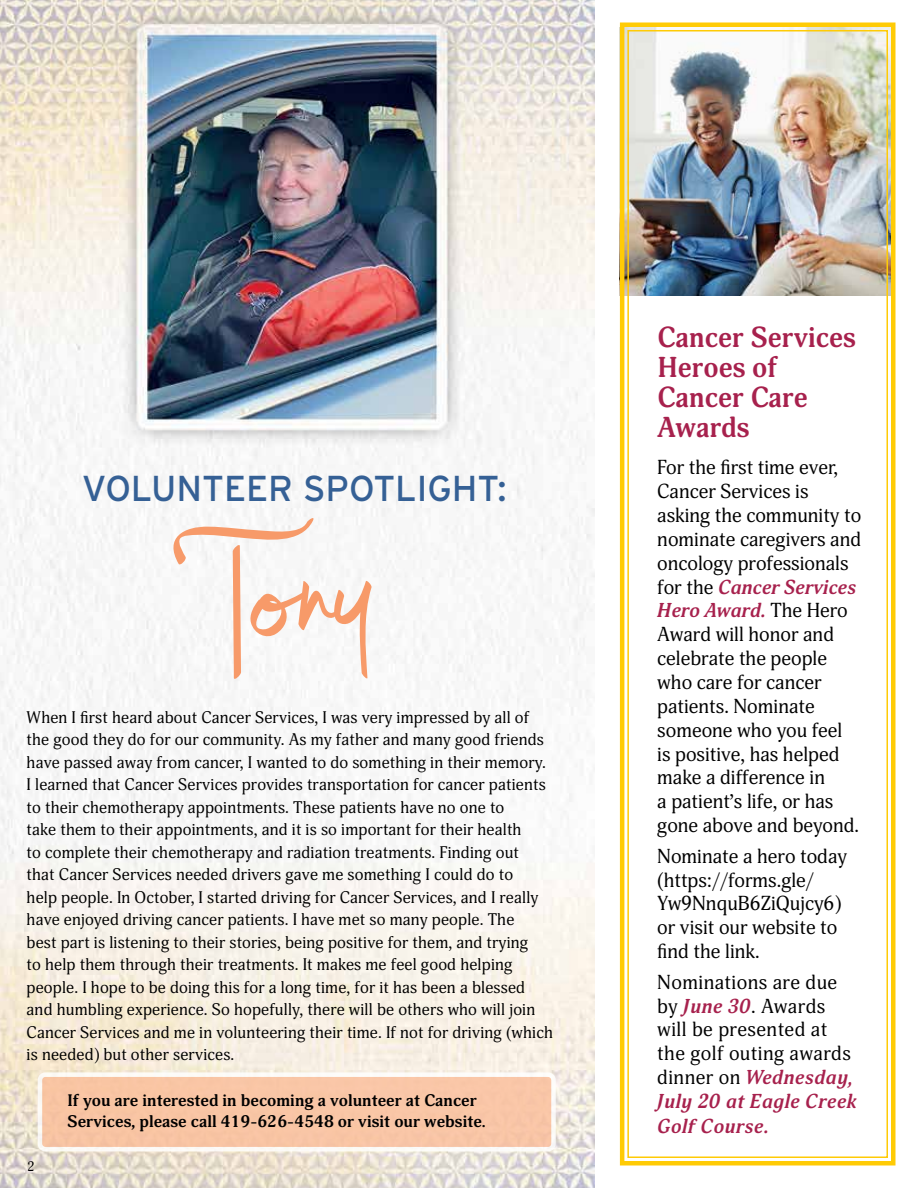
<style>
.page{position:relative;width:918px;height:1188px;background:#fff}
.page>*{position:absolute;margin:0;border:0;box-sizing:border-box;transform-origin:0 0}
.t1{font:91.5px "Bulgatti";color:#f79a69}
.t2{font:36px "Interstate";color:#356095}
.t3{font:700 28.5px/30px "Adonis";color:#a7214d}
.t4{font:19.8px/23.9px "Adonis";color:#000}
.t5{font:19.8px/24.2px "Adonis";letter-spacing:.02em;color:#000}
.t6{font:16.5px/22.5px "Adonis";letter-spacing:.01em;color:#000}
.t7{font:700 16.5px/21px "Adonis";color:#000;scale:1.05 1}
.t8{font:13.5px "Adonis";color:#000}
.s1{font-weight:700;font-style:italic;color:#a7214d}
</style>
<div class="page">
<img style="left:0;top:0;width:594px;height:1188px">
<div style="left:40px;top:1075px;width:514px;height:74px;background:#f9c5a5;border-radius:5px"></div>
<div style="left:38px;top:1072px;width:518px;height:79px;border:4px solid #fff;border-radius:5px"></div>
<img style="left:619px;top:22px;width:277px;height:1144px">
<div style="left:627px;top:30px;width:261px;height:1128px;border:2px solid #ffcb05"></div>
<h2 class="t2" style="left:82px;top:469px;width:426px">VOLUNTEER SPOTLIGHT:</h2>
<h1 class="t1" style="left:171px;top:567px;width:198px;rotate:-7deg">Tony</h1>
<p class="t6" style="left:27px;top:706px;width:528px">When I first heard about Cancer Services, I was very impressed by all of the good they do for our community. As my father and many good friends have passed away from cancer, I wanted to do something in their memory.<br>I learned that Cancer Services provides transportation for cancer patients to their chemotherapy appointments. These patients have no one to<br>take them to their appointments, and it is so important for their health<br>to complete their chemotherapy and radiation treatments. Finding out<br>that Cancer Services needed drivers gave me something I could do to<br>help people. In October, I started driving for Cancer Services, and I really have enjoyed driving cancer patients. I have met so many people. The<br>best part is listening to their stories, being positive for them, and trying<br>to help them through their treatments. It makes me feel good helping people. I hope to be doing this for a long time, for it has been a blessed and humbling experience. So hopefully, there will be others who will join Cancer Services and me in volunteering their time. If not for driving (which is needed) but other services.</p>
<p class="t8" style="left:27px;top:1158px;width:9px">2</p>
<p class="t7" style="left:67px;top:1090px;width:400px">If you are interested in becoming a volunteer at Cancer<br>Services, please call 419-626-4548 or visit our website.</p>
<h3 class="t3" style="left:657px;top:323px;width:200px">Cancer Services<br>Heroes of<br>Cancer Care<br>Awards</h3>
<p class="t4" style="left:657px;top:456px;width:205px">For the first time ever,<br>Cancer Services is asking the community to nominate caregivers and oncology professionals for the <span class="s1">Cancer Services<br>Hero Award.</span> The Hero<br>Award will honor and celebrate the people who care for cancer patients. Nominate someone who you feel<br>is positive, has helped make a difference in<br>a patient’s life, or has gone above and beyond.</p>
<p class="t4" style="left:657px;top:845px;width:191px">Nominate a hero today (https://forms.gle/<br>Yw9NnquB6ZiQujcy6) or visit our website to find the link.</p>
<p class="t5" style="left:657px;top:970px;width:201px">Nominations are due by <span class="s1">June 30</span>. Awards will be presented at the golf outing awards dinner on <span class="s1">Wednesday,<br>July 20 at Eagle Creek<br>Golf Course.</span></p>
</div>
